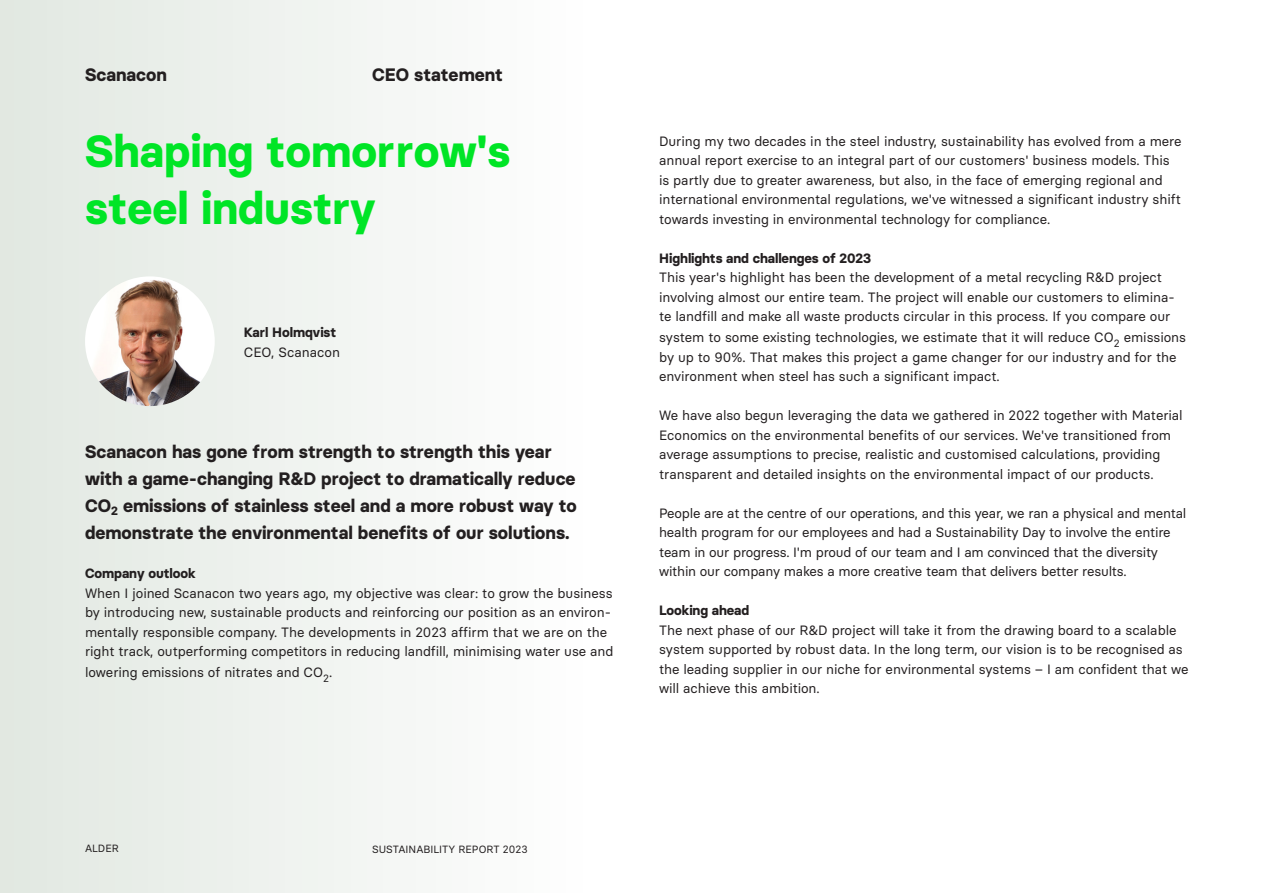
<style>
.page{position:relative;width:1263px;height:893px;background:#fff}
.page>*{position:absolute;margin:0;border:0;box-sizing:border-box;transform-origin:0 0}
.t1{font:700 45px "Basier Circle";color:#00e526}
.t2{font:700 18px "Basier Circle";color:#231f20}
.t3{font:13.5px/19.5px "Basier Circle";letter-spacing:-.005em;color:#231f20}
.t4{font:700 13.5px "Basier Circle";letter-spacing:-.005em;color:#231f20}
.t5{font:10.5px "Basier Circle";color:#231f20}
</style>
<div class="page">
<div style="left:0;top:0;width:595px;height:893px;background:linear-gradient(to right,#e1e8e1,#fff)"></div>
<img style="left:85px;top:276px;width:130px;height:130px;border-radius:65px">
<p class="t2" style="left:85px;top:63px;width:83px">Scanacon</p>
<p class="t2" style="left:372px;top:63px;width:132px">CEO statement</p>
<p class="t1" style="left:85px;top:123px;width:427px">Shaping tomorrow's</p>
<p class="t1" style="left:85px;top:180px;width:292px">steel industry</p>
<p class="t4" style="left:244px;top:324px;width:94px">Karl Holmqvist</p>
<p class="t3" style="left:244px;top:342px;width:98px">CEO, Scanacon</p>
<p class="t2" style="left:85px;top:441px;width:468px">Scanacon has gone from strength to strength this year</p>
<p class="t2" style="left:85px;top:468px;width:492px">with a game-changing R&amp;D project to dramatically reduce</p>
<p class="t2" style="left:85px;top:495px;width:493px">CO<sub>2</sub> emissions of stainless steel and a more robust way to</p>
<p class="t2" style="left:85px;top:522px;width:486px">demonstrate the environmental benefits of our solutions.</p>
<p class="t4" style="left:85px;top:565px;width:112px">Company outlook</p>
<p class="t3" style="left:85px;top:583px;width:530px">When I joined Scanacon two years ago, my objective was clear: to grow the business by introducing new, sustainable products and reinforcing our position as an environ&shy;mentally responsible company. The developments in 2023 affirm that we are on the right track, outperforming competitors in reducing landfill, minimising water use and</p>
<p class="t3" style="left:85px;top:663px;width:249px">lowering emissions of nitrates and CO<sub>2</sub>.</p>
<p class="t3" style="left:659px;top:131px;width:524px">During my two decades in the steel industry, sustainability has evolved from a mere annual report exercise to an integral part of our customers' business models. This is partly due to greater awareness, but also, in the face of emerging regional and international environmental regulations, we've witnessed a significant industry shift towards investing in environmental technology for compliance.</p>
<p class="t4" style="left:659px;top:250px;width:214px">Highlights and challenges of 2023</p>
<p class="t3" style="left:659px;top:267px;width:517px">This year's highlight has been the development of a metal recycling R&amp;D project involving almost our entire team. The project will enable our customers to elimina&shy;te landfill and make all waste products circular in this process. If you compare our</p>
<p class="t3" style="left:659px;top:327px;width:528px">system to some existing technologies, we estimate that it will reduce CO<sub>2</sub> emissions by up to 90%. That makes this project a game changer for our industry and for the environment when steel has such a significant impact.</p>
<p class="t3" style="left:659px;top:405px;width:525px">We have also begun leveraging the data we gathered in 2022 together with Material Economics on the environmental benefits of our services. We've transitioned from average assumptions to precise, realistic and customised calculations, providing transparent and detailed insights on the environmental impact of our products.</p>
<p class="t3" style="left:659px;top:503px;width:529px">People are at the centre of our operations, and this year, we ran a physical and mental health program for our employees and had a Sustainability Day to involve the entire team in our progress. I'm proud of our team and I am convinced that the diversity within our company makes a more creative team that delivers better results.</p>
<p class="t4" style="left:659px;top:602px;width:92px">Looking ahead</p>
<p class="t3" style="left:659px;top:620px;width:531px">The next phase of our R&amp;D project will take it from the drawing board to a scalable system supported by robust data. In the long term, our vision is to be recognised as the leading supplier in our niche for environmental systems – I am confident that we will achieve this ambition.</p>
<p class="t5" style="left:85px;top:842px;width:35px">ALDER</p>
<p class="t5" style="left:372px;top:843px;width:157px">SUSTAINABILITY REPORT 2023</p>
</div>
